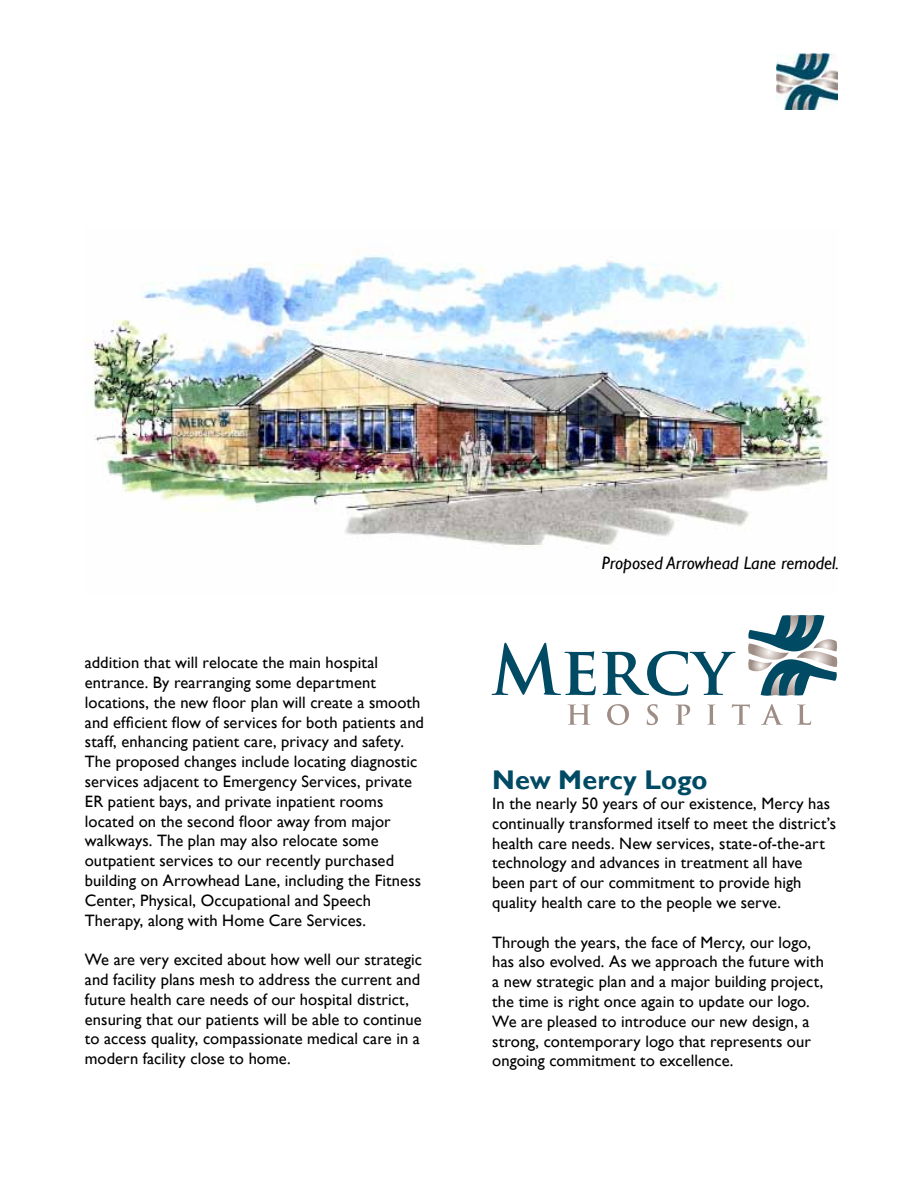
<style>
.page{position:relative;width:918px;height:1188px;background:#fff}
.page>*{position:absolute;margin:0;border:0;box-sizing:border-box;transform-origin:0 0}
.t1{font:700 27px "Gill Sans";letter-spacing:.005em;color:#004a64}
.t2{font:italic 18px "Gill Sans";color:#000}
.t3{font:16.5px/19.8px "Gill Sans";letter-spacing:.005em;color:#000}
</style>
<div class="page">
<img style="left:776px;top:53px;width:62px;height:56px">
<svg style="left:492px;top:643px;width:104px;height:52px"></svg>
<svg style="left:602px;top:651px;width:134px;height:45px"></svg>
<svg style="left:568px;top:705px;width:23px;height:20px"></svg>
<svg style="left:607px;top:704px;width:22px;height:21px"></svg>
<svg style="left:647px;top:704px;width:11px;height:21px"></svg>
<svg style="left:676px;top:705px;width:14px;height:20px"></svg>
<svg style="left:707px;top:705px;width:9px;height:20px"></svg>
<svg style="left:732px;top:704px;width:18px;height:21px"></svg>
<svg style="left:761px;top:704px;width:22px;height:21px"></svg>
<svg style="left:797px;top:705px;width:14px;height:20px"></svg>
<svg style="left:748px;top:615px;width:90px;height:81px"></svg>
<img style="left:85px;top:254px;width:744px;height:296px">
<p class="t3" style="left:85px;top:653px;width:341px">addition that will relocate the main hospital entrance. By rearranging some department locations, the new floor plan will create a smooth and efficient flow of services for both patients and staff, enhancing patient care, privacy and safety.<br>The proposed changes include locating diagnostic services adjacent to Emergency Services, private ER patient bays, and private inpatient rooms located on the second floor away from major walkways. The plan may also relocate some outpatient services to our recently purchased building on Arrowhead Lane, including the Fitness Center, Physical, Occupational and Speech Therapy, along with Home Care Services.</p>
<p class="t3" style="left:85px;top:950px;width:339px">We are very excited about how well our strategic and facility plans mesh to address the current and future health care needs of our hospital district, ensuring that our patients will be able to continue to access quality, compassionate medical care in a modern facility close to home.</p>
<p class="t2" style="left:602px;top:552px;width:239px">Proposed Arrowhead Lane remodel.</p>
<h1 class="t1" style="left:492px;top:764px;width:217px">new mercy Logo</h1>
<p class="t3" style="left:492px;top:794px;width:345px">In the nearly 50 years of our existence, Mercy has continually transformed itself to meet the district’s health care needs. New services, state-of-the-art technology and advances in treatment all have been part of our commitment to provide high quality health care to the people we serve.</p>
<p class="t3" style="left:492px;top:933px;width:333px">Through the years, the face of Mercy, our logo, has also evolved. As we approach the future with a new strategic plan and a major building project, the time is right once again to update our logo.<br>We are pleased to introduce our new design, a strong, contemporary logo that represents our ongoing commitment to excellence.</p>
</div>
